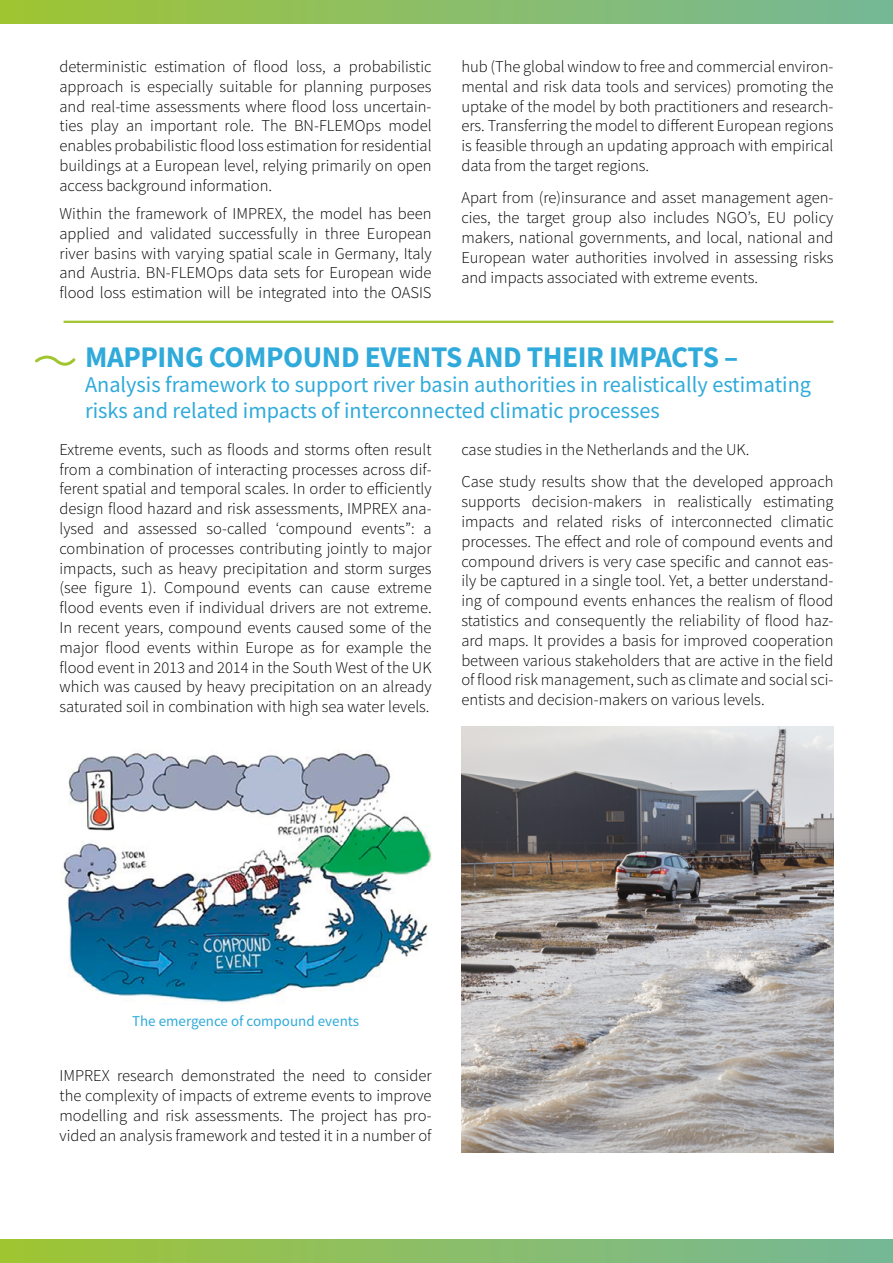
<style>
.page{position:relative;width:893px;height:1263px;background:#fff}
.page>*{position:absolute;margin:0;border:0;box-sizing:border-box;transform-origin:0 0}
.t1{font:700 30px "Source Sans Pro";letter-spacing:-.015em;color:#2faada}
.t2{font:22.5px/25.5px "Source Sans Pro";color:#2faada}
.t3{font:300 16.5px/19.8px "Source Sans Pro";color:#000;text-align:justify}
.t4{font:15px "Source Sans Pro";color:#2faada}
</style>
<div class="page">
<div style="left:0;top:0;width:893px;height:23px;background:linear-gradient(to right,#a0c534,#75b899)"></div>
<img style="left:461px;top:726px;width:372px;height:426px">
<svg style="left:35px;top:355px;width:41px;height:11px"></svg>
<hr style="left:64px;top:321px;width:769px;height:2px;background:#a0c52d">
<div style="left:0;top:1239px;width:893px;height:24px;background:linear-gradient(to right,#a0c534,#75b899)"></div>
<img style="left:62px;top:753px;width:370px;height:251px">
<div style="left:48px;top:995px;width:71px;height:16px;background:#fff"></div>
<p class="t3" style="left:60px;top:57px;width:374px">deterministic estimation of flood loss, a probabilistic approach is especially suitable for planning purposes and real-time assessments where flood loss uncertain&shy;ties play an important role. The BN-FLEMOps model enables probabilistic flood loss estimation for residential buildings at a European level, relying primarily on open access background information.</p>
<p class="t3" style="left:60px;top:204px;width:374px">Within the framework of IMPREX, the model has been applied and validated successfully in three European river basins with varying spatial scale in Germany, Italy and Austria. BN-FLEMOps data sets for European wide flood loss estimation will be integrated into the OASIS</p>
<p class="t3" style="left:461px;top:57px;width:374px">hub (The global window to free and commercial environ&shy;mental and risk data tools and services) promoting the uptake of the model by both practitioners and research&shy;ers. Transferring the model to different European regions is feasible through an updating approach with empirical data from the target regions.</p>
<p class="t3" style="left:461px;top:188px;width:374px">Apart from (re)insurance and asset management agen&shy;cies, the target group also includes NGO’s, EU policy makers, national governments, and local, national and European water authorities involved in assessing risks and impacts associated with extreme events.</p>
<h1 class="t1" style="left:85px;top:337px;width:655px">MAPPING COMPOUND EVENTS AND THEIR IMPACTS –</h1>
<h2 class="t2" style="left:85px;top:372px;width:727px">Analysis framework to support river basin authorities in realistically estimating risks and related impacts of interconnected climatic processes</h2>
<p class="t3" style="left:60px;top:439px;width:374px">Extreme events, such as floods and storms often result from a combination of interacting processes across dif&shy;ferent spatial and temporal scales. In order to efficiently design flood hazard and risk assessments, IMPREX ana&shy;lysed and assessed so-called ‘compound events”: a combination of processes contributing jointly to major impacts, such as heavy precipitation and storm surges (see figure 1). Compound events can cause extreme flood events even if individual drivers are not extreme.<br>In recent years, compound events caused some of the major flood events within Europe as for example the flood event in 2013 and 2014 in the South West of the UK which was caused by heavy precipitation on an already saturated soil in combination with high sea water levels.</p>
<p class="t3" style="left:461px;top:433px;width:374px;line-height:32.5px">case studies in the Netherlands and the UK.<br>Case study results show that the developed approach</p>
<p class="t3" style="left:461px;top:492px;width:374px">supports decision-makers in realistically estimating impacts and related risks of interconnected climatic processes. The effect and role of compound events and compound drivers is very case specific and cannot eas&shy;ily be captured in a single tool. Yet, a better understand&shy;ing of compound events enhances the realism of flood statistics and consequently the reliability of flood haz&shy;ard maps. It provides a basis for improved cooperation between various stakeholders that are active in the field of flood risk management, such as climate and social sci&shy;entists and decision-makers on various levels.</p>
<p class="t4" style="left:132px;top:1012px;width:229px">The emergence of compound events</p>
<p class="t3" style="left:60px;top:1066px;width:374px">IMPREX research demonstrated the need to consider the complexity of impacts of extreme events to improve modelling and risk assessments. The project has pro&shy;vided an analysis framework and tested it in a number of</p>
</div>
